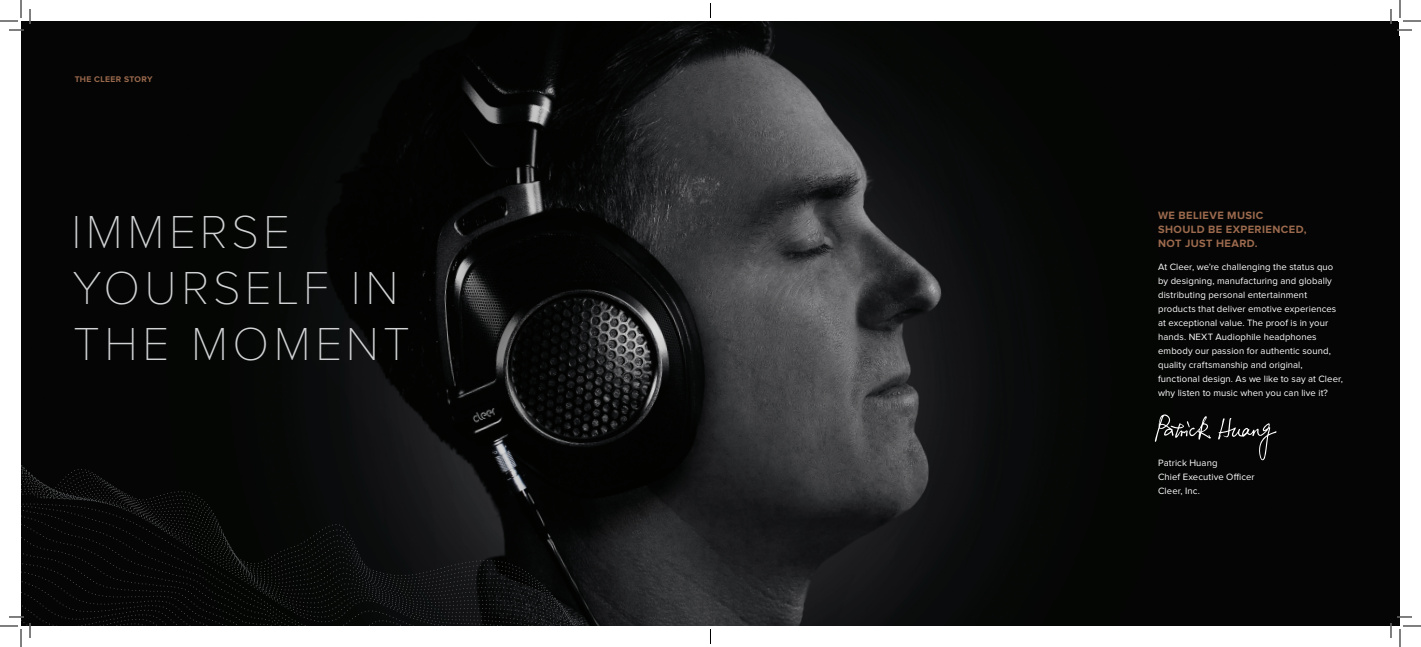
<style>
.page{position:relative;width:1421px;height:647px;background:#fff}
.page>*{position:absolute;margin:0;border:0;box-sizing:border-box;transform-origin:0 0}
.t1{font:100 48px/56px "Proxima Nova T";letter-spacing:.09em;color:#d1d2d4}
.t2{font:700 11px/14px "Proxima Nova";letter-spacing:.04em;color:#9b694d}
.t3{font:9.5px/14px "Proxima Nova";letter-spacing:.01em;color:#fff}
.t4{font:700 8.5px "Proxima Nova";letter-spacing:.045em;color:#9b694d}
</style>
<div class="page">
<img style="left:21px;top:21px;width:1379px;height:605px">
<svg style="left:1218px;top:418px;width:58px;height:42px;background:#1e1f1e"></svg>
<svg style="left:1155px;top:414px;width:56px;height:28px;background:#303130"></svg>
<svg style="left:21px;top:347px;width:569px;height:279px;background:#0a0b0b"></svg>
<svg style="left:1397px;top:29px;width:15px;height:2px"></svg>
<svg style="left:1397px;top:616px;width:15px;height:2px"></svg>
<svg style="left:1390px;top:9px;width:1px;height:15px"></svg>
<svg style="left:1390px;top:623px;width:1px;height:15px"></svg>
<svg style="left:0;top:0;width:31px;height:31px"></svg>
<svg style="left:0;top:616px;width:31px;height:31px"></svg>
<svg style="left:1399px;top:0;width:22px;height:22px"></svg>
<svg style="left:1399px;top:625px;width:22px;height:22px"></svg>
<svg style="left:710px;top:3px;width:1px;height:15px"></svg>
<svg style="left:710px;top:629px;width:1px;height:15px"></svg>
<p class="t4" style="left:75px;top:75px;width:79px">THE CLEER STORY</p>
<h1 class="t1" style="left:71px;top:201px;width:340px">IMMERSE<br>YOURSELF IN<br>THE MOMENT</h1>
<p class="t2" style="left:1158px;top:209px;width:150px">WE BELIEVE MUSIC<br>SHOULD BE EXPERIENCED,<br>NOT JUST HEARD.</p>
<p class="t3" style="left:1158px;top:260px;width:186px">At Cleer, we’re challenging the status quo by designing, manufacturing and globally distributing personal entertainment products that deliver emotive experiences at exceptional value. The proof is in your hands. NEXT Audiophile headphones embody our passion for authentic sound, quality craftsmanship and original, functional design. As we like to say at Cleer, why listen to music when you can live it?</p>
<p class="t3" style="left:1158px;top:456px;width:98px">Patrick Huang<br>Chief Executive Officer<br>Cleer, Inc.</p>
</div>
